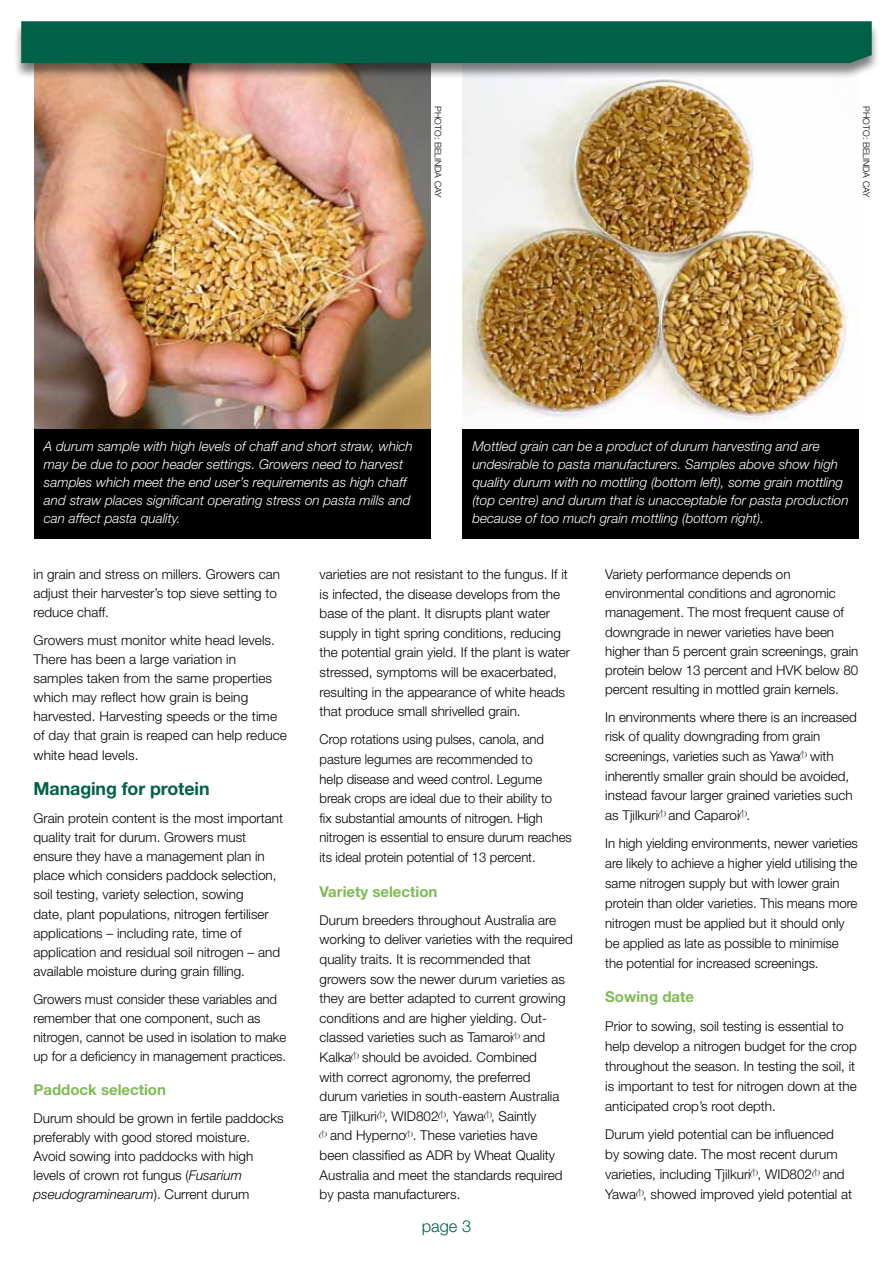
<style>
.page{position:relative;width:893px;height:1263px;background:#fff}
.page>*{position:absolute;margin:0;border:0;box-sizing:border-box;transform-origin:0 0}
.t1{font:700 18px "Helvetica Neue";letter-spacing:-.005em;color:#006148}
.t2{font:300 16.5px "Helvetica Neue";color:#006148}
.t3{font:700 15px "Helvetica Neue";color:#7fbb56}
.t4{font:300 13.5px/19px "Helvetica Neue";color:#000}
.t5{font:italic 300 13.5px/18px "Helvetica Neue";color:#fff}
.t6{font:300 9px "Helvetica Neue";color:#000}
.s1{font-style:italic}
</style>
<div class="page">
<img style="left:462px;top:80px;width:386px;height:343px">
<img style="left:34px;top:80px;width:397px;height:349px">
<div style="left:13px;top:22px;width:867px;height:58px;background:#000;opacity:.5"></div>
<div style="left:21px;top:21px;width:851px;height:42px;background:#006148"></div>
<svg style="left:513px;top:1032px;width:7px;height:9px"></svg>
<svg style="left:352px;top:1052px;width:7px;height:8px"></svg>
<svg style="left:377px;top:1110px;width:7px;height:9px"></svg>
<svg style="left:439px;top:1110px;width:7px;height:9px"></svg>
<svg style="left:484px;top:1110px;width:7px;height:9px"></svg>
<svg style="left:320px;top:1130px;width:7px;height:9px"></svg>
<svg style="left:406px;top:1130px;width:7px;height:9px"></svg>
<svg style="left:800px;top:751px;width:7px;height:9px"></svg>
<svg style="left:658px;top:809px;width:7px;height:9px"></svg>
<svg style="left:740px;top:809px;width:7px;height:9px"></svg>
<svg style="left:751px;top:1169px;width:7px;height:9px"></svg>
<svg style="left:812px;top:1169px;width:7px;height:9px"></svg>
<svg style="left:636px;top:1189px;width:7px;height:9px"></svg>
<div style="left:34px;top:429px;width:397px;height:110px;background:#000"></div>
<div style="left:462px;top:429px;width:397px;height:110px;background:#000"></div>
<p class="t6" style="left:443px;top:106px;width:93px;rotate:90deg">Photo: Belinda Cay</p>
<p class="t6" style="left:872px;top:106px;width:93px;rotate:90deg">Photo: Belinda Cay</p>
<p class="t5" style="left:44px;top:437px;width:370px">A durum sample with high levels of chaff and short straw, which may be due to poor header settings. Growers need to harvest samples which meet the end user’s requirements as high chaff and straw places significant operating stress on pasta mills and can affect pasta quality.</p>
<p class="t5" style="left:472px;top:437px;width:378px">Mottled grain can be a product of durum harvesting and are undesirable to pasta manufacturers. Samples above show high quality durum with no mottling (bottom left), some grain mottling (top centre) and durum that is unacceptable for pasta production because of too much grain mottling (bottom right).</p>
<p class="t4" style="left:34px;top:564px;width:248px">in grain and stress on millers. Growers can adjust their harvester’s top sieve setting to reduce chaff.</p>
<p class="t4" style="left:34px;top:630px;width:255px">Growers must monitor white head levels.<br>There has been a large variation in samples taken from the same properties which may reflect how grain is being harvested. Harvesting speeds or the time of day that grain is reaped can help reduce white head levels.</p>
<h1 class="t1" style="left:34px;top:778px;width:178px">Managing for protein</h1>
<p class="t4" style="left:34px;top:808px;width:251px">Grain protein content is the most important quality trait for durum. Growers must ensure they have a management plan in place which considers paddock selection, soil testing, variety selection, sowing<br>date, plant populations, nitrogen fertiliser applications – including rate, time of application and residual soil nitrogen – and available moisture during grain filling.</p>
<p class="t4" style="left:34px;top:989px;width:254px">Growers must consider these variables and remember that one component, such as nitrogen, cannot be used in isolation to make up for a deficiency in management practices.</p>
<p class="t3" style="left:34px;top:1080px;width:134px">Paddock selection</p>
<p class="t4" style="left:34px;top:1108px;width:252px">Durum should be grown in fertile paddocks preferably with good stored moisture.<br>Avoid sowing into paddocks with high levels of crown rot fungus (<span class="s1">Fusarium pseudograminearum</span>). Current durum</p>
<p class="t4" style="left:320px;top:564px;width:252px;line-height:19.6px">varieties are not resistant to the fungus. If it is infected, the disease develops from the base of the plant. It disrupts plant water supply in tight spring conditions, reducing the potential grain yield. If the plant is water stressed, symptoms will be exacerbated, resulting in the appearance of white heads that produce small shrivelled grain.</p>
<p class="t4" style="left:320px;top:729px;width:254px;line-height:19.6px">Crop rotations using pulses, canola, and pasture legumes are recommended to<br>help disease and weed control. Legume break crops are ideal due to their ability to<br>fix substantial amounts of nitrogen. High nitrogen is essential to ensure durum reaches its ideal protein potential of 13 percent.</p>
<p class="t3" style="left:320px;top:882px;width:119px">Variety selection</p>
<p class="t4" style="left:320px;top:910px;width:238px">Durum breeders throughout Australia are</p>
<p class="t4" style="left:320px;top:930px;width:255px">working to deliver varieties with the required</p>
<p class="t4" style="left:320px;top:949px;width:213px">quality traits. It is recommended that</p>
<p class="t4" style="left:320px;top:969px;width:247px">growers sow the newer durum varieties as</p>
<p class="t4" style="left:320px;top:988px;width:247px">they are better adapted to current growing</p>
<p class="t4" style="left:320px;top:1008px;width:229px">conditions and are higher yielding. Out-</p>
<p class="t4" style="left:320px;top:1028px;width:227px">classed varieties such as Tamaroi and</p>
<p class="t4" style="left:320px;top:1047px;width:219px">Kalka should be avoided. Combined</p>
<p class="t4" style="left:320px;top:1067px;width:212px">with correct agronomy, the preferred</p>
<p class="t4" style="left:320px;top:1086px;width:241px">durum varieties in south-eastern Australia</p>
<p class="t4" style="left:320px;top:1106px;width:218px">are Tjilkuri , WID802 , Yawa , Saintly</p>
<p class="t4" style="left:330px;top:1126px;width:209px">and Hyperno . These varieties have</p>
<p class="t4" style="left:320px;top:1145px;width:237px">been classified as ADR by Wheat Quality</p>
<p class="t4" style="left:320px;top:1165px;width:244px">Australia and meet the standards required</p>
<p class="t4" style="left:320px;top:1184px;width:142px">by pasta manufacturers.</p>
<p class="t2" style="left:422px;top:1216px;width:51px">page 3</p>
<p class="t4" style="left:605px;top:564px;width:255px">Variety performance depends on environmental conditions and agronomic management. The most frequent cause of downgrade in newer varieties have been higher than 5 percent grain screenings, grain protein below 13 percent and HVK below 80 percent resulting in mottled grain kernels.</p>
<p class="t4" style="left:605px;top:707px;width:253px;line-height:19.5px">In environments where there is an increased risk of quality downgrading from grain screenings, varieties such as Yawa with inherently smaller grain should be avoided, instead favour larger grained varieties such as Tjilkuri and Caparoi .</p>
<p class="t4" style="left:605px;top:833px;width:254px;line-height:20px">In high yielding environments, newer varieties are likely to achieve a higher yield utilising the same nitrogen supply but with lower grain protein than older varieties. This means more nitrogen must be applied but it should only be applied as late as possible to minimise the potential for increased screenings.</p>
<p class="t3" style="left:605px;top:988px;width:90px">Sowing date</p>
<p class="t4" style="left:605px;top:1016px;width:253px;line-height:20px">Prior to sowing, soil testing is essential to help develop a nitrogen budget for the crop throughout the season. In testing the soil, it is important to test for nitrogen down at the anticipated crop’s root depth.</p>
<p class="t4" style="left:605px;top:1124px;width:248px;line-height:20px">Durum yield potential can be influenced<br>by sowing date. The most recent durum varieties, including Tjilkuri , WID802 and Yawa , showed improved yield potential at</p>
</div>
